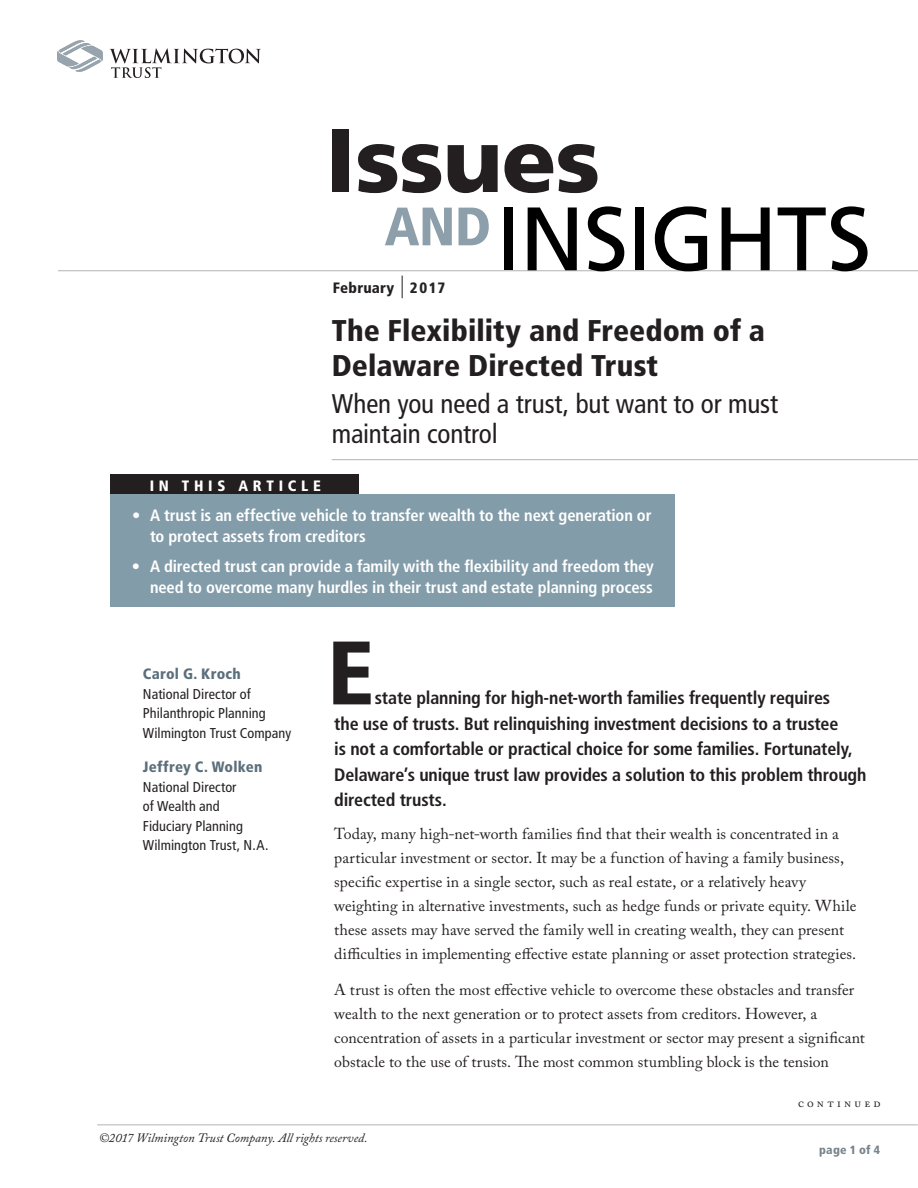
<style>
.page{position:relative;width:918px;height:1188px;background:#fff}
.page>*{position:absolute;margin:0;border:0;box-sizing:border-box;transform-origin:0 0}
.t1{font:90px "Frutiger LT Std";letter-spacing:-.02em;color:#000}
.t2{font:900 90px "Frutiger LT Std";letter-spacing:-.01em;color:#231f20}
.t3{font:900 condensed 90px "Frutiger LT Std";color:#231f20}
.t4{font:900 condensed 54px "Frutiger LT Std";color:#8c9faa}
.t5{font:900 condensed 30px/34.5px "Frutiger LT Std";color:#231f20}
.t6{font:condensed 27px/30px "Frutiger LT Std";letter-spacing:-.005em;color:#231f20}
.t7{font:700 condensed 18px/25.5px "Frutiger LT Std";letter-spacing:-.01em;color:#231f20}
.t8{font:700 condensed 16.5px/21px "Frutiger LT Std";letter-spacing:-.005em;color:#fff}
.t9{font:15.75px/24px "Adobe Caslon Pro";letter-spacing:.005em;color:#231f20}
.t10{font:900 condensed 15px "Frutiger LT Std";letter-spacing:.01em;color:#5b6f7b}
.t11{font:900 condensed 15px "Frutiger LT Std";letter-spacing:.315em;color:#fff}
.t12{font:900 condensed 15px "Frutiger LT Std";letter-spacing:.02em;color:#231f20}
.t13{font:condensed 14.25px/19.5px "Frutiger LT Std";letter-spacing:.005em;color:#231f20}
.t14{font:italic 12.75px "Adobe Caslon Pro";letter-spacing:-.005em;color:#231f20}
.t15{font:12px "Adobe Caslon Pro";letter-spacing:.27em;color:#231f20}
.t16{font:900 condensed 12px "Frutiger LT Std";letter-spacing:.02em;color:#77848a}
.s1{color:#262324}
</style>
<div class="page">
<svg style="left:57px;top:40px;width:46px;height:32px"></svg>
<svg style="left:110px;top:48px;width:151px;height:30px"></svg>
<hr style="left:97px;top:1124px;width:821px;height:1px;background:#b2b3b7">
<div style="left:110px;top:474px;width:248px;height:20px;background:#231f20"></div>
<div style="left:110px;top:494px;width:565px;height:113px;background:#839ca9"></div>
<hr style="left:332px;top:459px;width:586px;height:1px;background:#b2b3b7">
<hr style="left:58px;top:270px;width:860px;height:1px;background:#b2b3b7">
<svg style="left:402px;top:276px;width:1px;height:22px"></svg>
<h1 class="t2" style="left:326px;top:106px;width:276px">Issues</h1>
<h2 class="t4" style="left:385px;top:194px;width:108px">AND</h2>
<p class="t12" style="left:333px;top:279px;width:114px">February <span class="s1">2017</span></p>
<h1 class="t1" style="left:496px;top:186px;width:377px">INSIGHTS</h1>
<h3 class="t5" style="left:332px;top:313px;width:435px">The Flexibility and Freedom of a<br>Delaware Directed Trust</h3>
<h3 class="t6" style="left:332px;top:389px;width:448px">When you need a trust, but want to or must maintain control</h3>
<p class="t11" style="left:150px;top:477px;width:173px">IN THIS ARTICLE</p>
<p class="t8" style="left:150px;top:504px;width:503px;text-indent:-18px">• A trust is an effective vehicle to transfer wealth to the next generation or to protect assets from creditors</p>
<p class="t8" style="left:132px;top:555px;width:523px;text-align:right">• A directed trust can provide a family with the flexibility and freedom they need to overcome many hurdles in their trust and estate planning process</p>
<p class="t10" style="left:143px;top:665px;width:99px">Carol G. Kroch</p>
<p class="t13" style="left:143px;top:684px;width:150px">National Director of<br>Philanthropic Planning<br>Wilmington Trust Company</p>
<p class="t10" style="left:143px;top:758px;width:121px">Jeffrey C. Wolken</p>
<p class="t13" style="left:143px;top:777px;width:127px">National Director<br>of Wealth and<br>Fiduciary Planning<br>Wilmington Trust, N.A.</p>
<h1 class="t3" style="left:327px;top:619px;width:48px">E</h1>
<p class="t7" style="left:334px;top:685px;width:534px;text-indent:40px">state planning for high-net-worth families frequently requires<br>the use of trusts. But relinquishing investment decisions to a trustee<br>is not a comfortable or practical choice for some families. Fortunately, Delaware’s unique trust law provides a solution to this problem through directed trusts.</p>
<p class="t9" style="left:334px;top:822px;width:524px">Today, many high-net-worth families find that their wealth is concentrated in a particular investment or sector. It may be a function of having a family business, specific expertise in a single sector, such as real estate, or a relatively heavy weighting in alternative investments, such as hedge funds or private equity. While these assets may have served the family well in creating wealth, they can present difficulties in implementing effective estate planning or asset protection strategies.</p>
<p class="t9" style="left:334px;top:978px;width:532px">A trust is often the most effective vehicle to overcome these obstacles and transfer wealth to the next generation or to protect assets from creditors. However, a concentration of assets in a particular investment or sector may present a significant obstacle to the use of trusts. The most common stumbling block is the tension</p>
<p class="t14" style="left:99px;top:1130px;width:270px">©2017 Wilmington Trust Company. All rights reserved.</p>
<p class="t15" style="left:798px;top:1096px;width:84px">continued</p>
<p class="t16" style="left:819px;top:1142px;width:62px">page 1 of 4</p>
</div>
